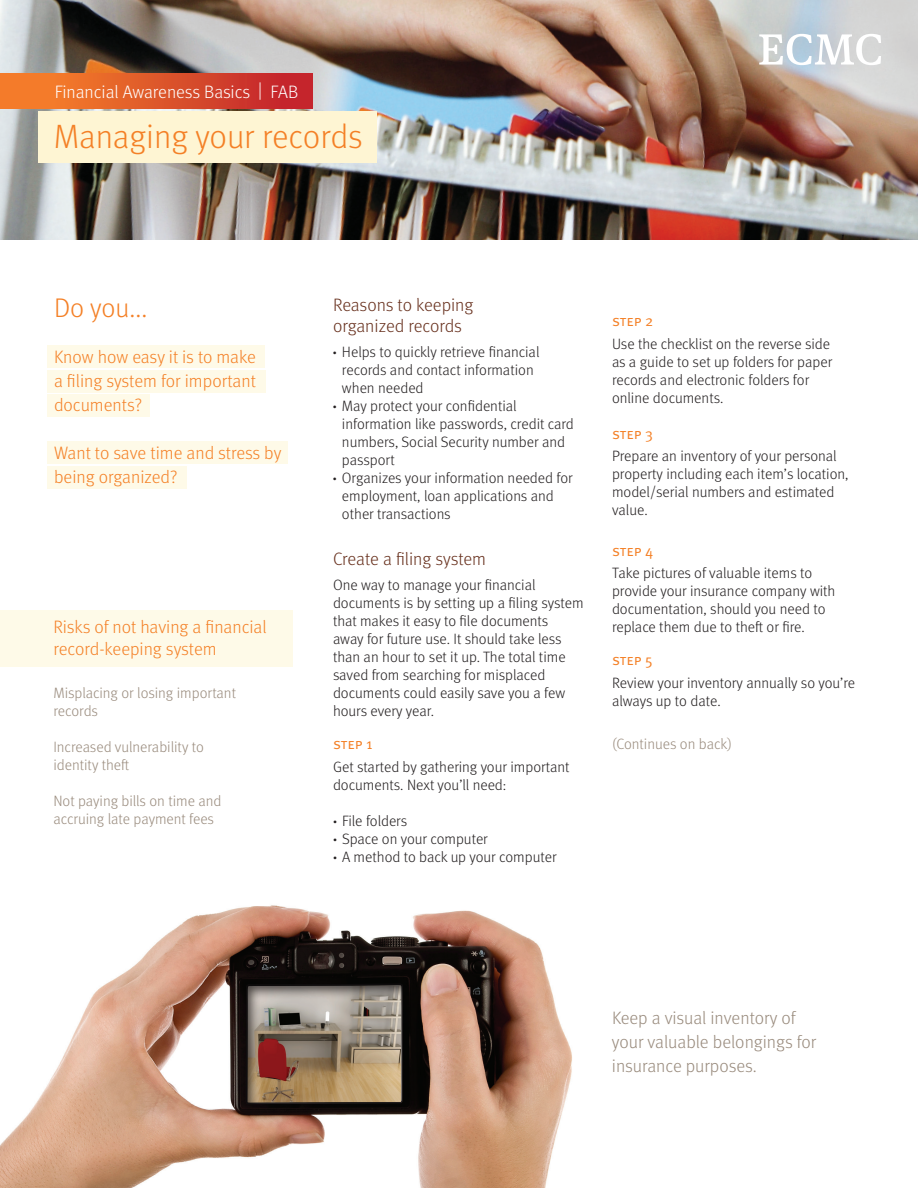
<style>
.page{position:relative;width:918px;height:1188px;background:#fff}
.page>*{position:absolute;margin:0;border:0;box-sizing:border-box;transform-origin:0 0}
.t1{font:300 33.75px "Meta OT";letter-spacing:-.005em;color:#f48026}
.t2{font:300 27px "Meta OT";color:#f48026}
.t3{font:300 18px/24px "Meta OT";letter-spacing:-.005em;color:#f48026}
.t4{font:300 18px/24px "Meta OT";color:#998b7d}
.t5{font:300 18px/21.6px "Meta OT";letter-spacing:-.005em;color:#68311e}
.t6{font:300 18px "Meta OT";letter-spacing:-.005em;color:#fff}
.t7{font:300 15px/18px "Meta OT";color:#231f20}
.t8{font:300 15px/18px "Meta OT";color:#998b7d}
.t9{font:15px "Meta OT Norm";letter-spacing:-.01em;color:#f48026}
.s1{font-weight:700}
</style>
<div class="page">
<div style="left:48px;top:442px;width:240px;height:22px;background:#fefae8"></div>
<img style="left:0;top:0;width:918px;height:240px">
<div style="left:48px;top:467px;width:139px;height:22px;background:#fefae8"></div>
<img style="left:0;top:905px;width:572px;height:283px">
<svg style="left:759px;top:34px;width:122px;height:31px"></svg>
<div style="left:48px;top:345px;width:217px;height:23px;background:#fefae8"></div>
<div style="left:39px;top:112px;width:338px;height:51px;background:#fef5d3"></div>
<div style="left:48px;top:370px;width:218px;height:23px;background:#fefae8"></div>
<div style="left:48px;top:394px;width:102px;height:23px;background:#fefae8"></div>
<div style="left:0;top:610px;width:293px;height:57px;background:#fefae8"></div>
<div style="left:243px;top:981px;width:161px;height:124px;background:#231f20;opacity:.75"></div>
<div style="left:0;top:73px;width:313px;height:36px;background:linear-gradient(to right,#fb8929,#c0202c)"></div>
<p class="t6" style="left:55px;top:81px;width:245px">Financial Awareness Basics | FAB</p>
<h1 class="t1" style="left:54px;top:117px;width:310px">Managing your records</h1>
<h2 class="t2" style="left:54px;top:292px;width:95px">Do you...</h2>
<p class="t3" style="left:54px;top:345px;width:203px;text-align:justify">Know how easy it is to make a filing system for important documents?</p>
<p class="t3" style="left:54px;top:441px;width:229px">Want to save time and stress by being organized?</p>
<p class="t3" style="left:53px;top:617px;width:215px;line-height:21.6px">Risks of not having a financial record-keeping system</p>
<p class="t8" style="left:53px;top:684px;width:184px">Misplacing or losing important records</p>
<p class="t8" style="left:53px;top:738px;width:152px">Increased vulnerability to identity theft</p>
<p class="t8" style="left:53px;top:792px;width:170px">Not paying bills on time and accruing late payment fees</p>
<p class="t5" style="left:333px;top:294px;width:142px">Reasons to keeping organized records</p>
<p class="t7" style="left:333px;top:343px;width:208px"><span class="s1">·</span> Helps to quickly retrieve financial</p>
<p class="t7" style="left:342px;top:361px;width:193px">records and contact information</p>
<p class="t7" style="left:342px;top:379px;width:83px">when needed</p>
<p class="t7" style="left:333px;top:397px;width:185px"><span class="s1">·</span> May protect your confidential</p>
<p class="t7" style="left:342px;top:415px;width:233px">information like passwords, credit card</p>
<p class="t7" style="left:342px;top:433px;width:225px">numbers, Social Security number and</p>
<p class="t7" style="left:342px;top:451px;width:54px">passport</p>
<p class="t7" style="left:333px;top:469px;width:241px"><span class="s1">·</span> Organizes your information needed for</p>
<p class="t7" style="left:342px;top:487px;width:213px">employment, loan applications and</p>
<p class="t7" style="left:342px;top:505px;width:110px">other transactions</p>
<p class="t5" style="left:333px;top:549px;width:155px">Create a filing system</p>
<p class="t7" style="left:333px;top:576px;width:252px">One way to manage your financial documents is by setting up a filing system that makes it easy to file documents<br>away for future use. It should take less than an hour to set it up. The total time saved from searching for misplaced documents could easily save you a few hours every year.</p>
<p class="t9" style="left:333px;top:735px;width:41px">step 1</p>
<p class="t7" style="left:333px;top:758px;width:238px">Get started by gathering your important documents. Next you’ll need:</p>
<p class="t7" style="left:333px;top:812px;width:225px"><span class="s1">·</span> File folders<br><span class="s1">·</span> Space on your computer<br><span class="s1">·</span> A method to back up your computer</p>
<p class="t9" style="left:612px;top:312px;width:43px">step 2</p>
<p class="t7" style="left:612px;top:335px;width:222px">Use the checklist on the reverse side as a guide to set up folders for paper records and electronic folders for online documents.</p>
<p class="t9" style="left:612px;top:425px;width:43px">step 3</p>
<p class="t7" style="left:612px;top:447px;width:238px">Prepare an inventory of your personal property including each item’s location, model/serial numbers and estimated value.</p>
<p class="t9" style="left:612px;top:542px;width:43px">step 4</p>
<p class="t7" style="left:612px;top:564px;width:225px">Take pictures of valuable items to provide your insurance company with documentation, should you need to replace them due to theft or fire.</p>
<p class="t9" style="left:612px;top:651px;width:42px">step 5</p>
<p class="t7" style="left:612px;top:674px;width:245px">Review your inventory annually so you’re always up to date.</p>
<p class="t8" style="left:612px;top:735px;width:121px">(Continues on back)</p>
<p class="t4" style="left:612px;top:1006px;width:206px">Keep a visual inventory of your valuable belongings for insurance purposes.</p>
</div>
